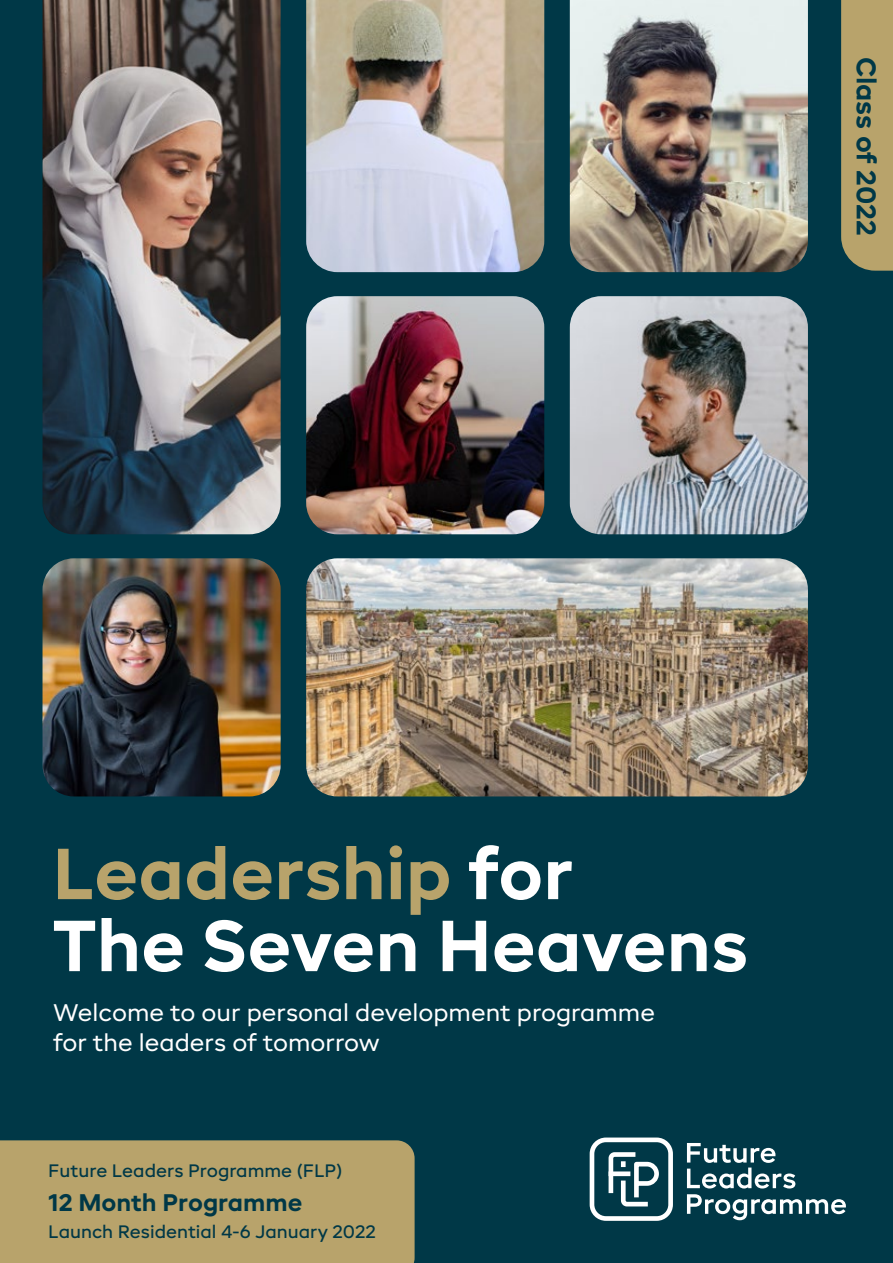
<style>
.page{position:relative;width:893px;height:1263px;background:#003847}
.page>*{position:absolute;margin:0;border:0;box-sizing:border-box;transform-origin:0 0}
.t1{font:700 72px/72px "BR Candor";color:#fff}
.t2{font:700 27px "BR Candor";color:#003847}
.t3{font:24px/30px "BR Candor";color:#fff}
.t4{font:700 24px "BR Candor";color:#003847}
.t5{font:500 18px "BR Candor";color:#003847}
.s1{color:#b8a36b}
</style>
<div class="page">
<div style="left:0;top:1140px;width:415px;height:123px;background:#b8a36b"></div>
<img style="left:43px;top:558px;width:238px;height:238px">
<img style="left:43px;top:0;width:238px;height:534px">
<img style="left:570px;top:296px;width:238px;height:238px">
<img style="left:570px;top:0;width:238px;height:272px">
<img style="left:306px;top:558px;width:502px;height:238px">
<img style="left:306px;top:296px;width:238px;height:238px">
<img style="left:306px;top:0;width:238px;height:272px">
<svg style="left:687px;top:1143px;width:108px;height:45px"></svg>
<svg style="left:687px;top:1194px;width:159px;height:26px"></svg>
<div style="left:590px;top:1137px;width:83px;height:84px;border:5px solid #fff;border-radius:14px"></div>
<svg style="left:608px;top:1152px;width:51px;height:55px"></svg>
<div style="left:841px;top:0;width:52px;height:271px;background:#b8a36b"></div>
<p class="t2" style="left:883px;top:57px;width:180px;rotate:90deg">Class of 2022</p>
<h1 class="t1" style="left:52px;top:838px;width:697px"><span class="s1">Leadership</span> for<br>The Seven Heavens</h1>
<p class="t3" style="left:53px;top:997px;width:603px">Welcome to our personal development programme for the leaders of tomorrow</p>
<p class="t5" style="left:48px;top:1160px;width:295px">Future Leaders Programme (FLP)</p>
<p class="t4" style="left:48px;top:1188px;width:256px">12 Month Programme</p>
<p class="t5" style="left:48px;top:1221px;width:329px">Launch Residential 4-6 January 2022</p>
</div>
